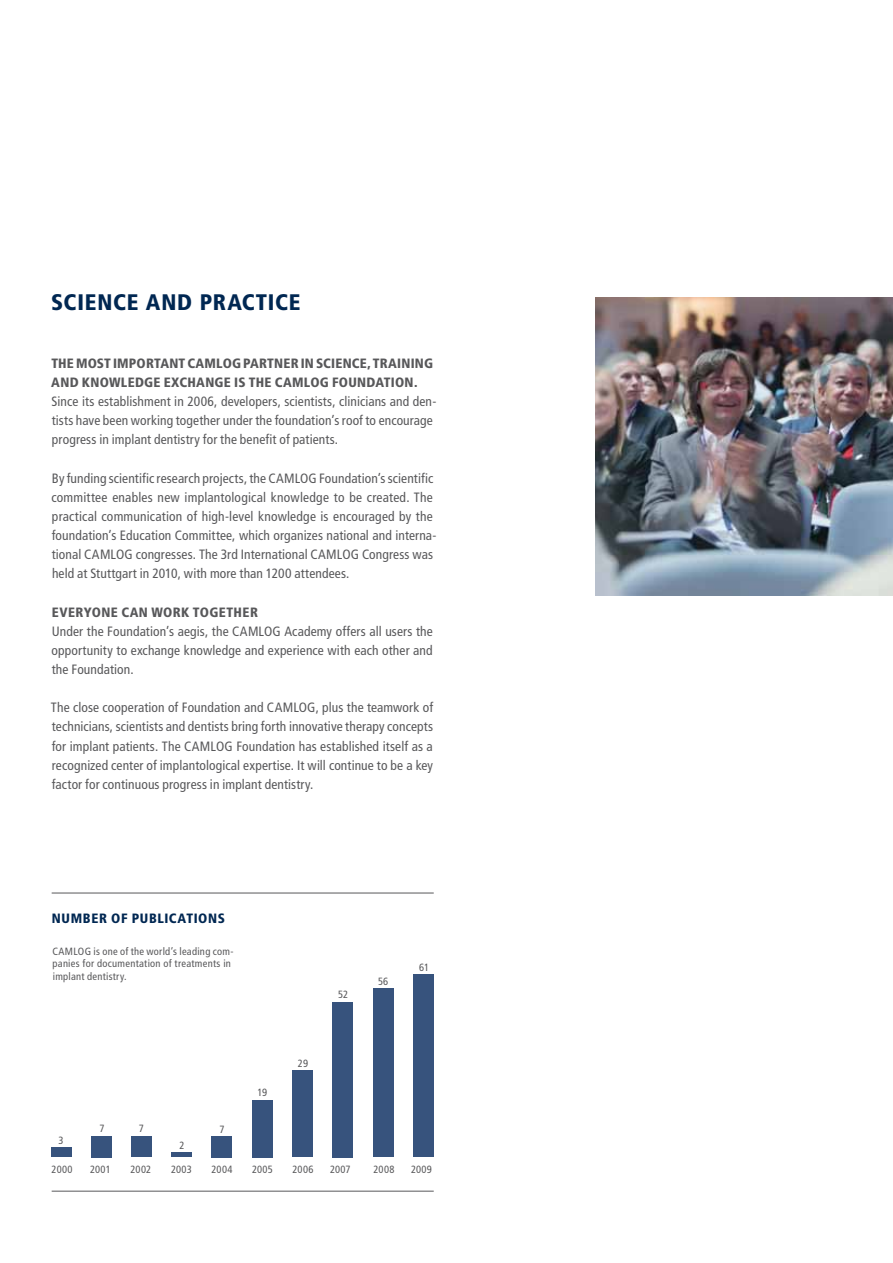
<style>
.page{position:relative;width:893px;height:1263px;background:#fff}
.page>*{position:absolute;margin:0;border:0;box-sizing:border-box;transform-origin:0 0}
.t1{font:900 condensed 22.5px "Frutiger LT Std";letter-spacing:.035em;color:#002752}
.t2{font:condensed 13.5px/19.2px "Frutiger LT Std";letter-spacing:.01em;color:#58585a}
.t3{font:900 condensed 13.5px "Frutiger LT Std";letter-spacing:.02em;color:#58585a}
.t4{font:900 condensed 13.5px "Frutiger LT Std";letter-spacing:.05em;color:#002752}
.t5{font:condensed 10.5px/12.8px "Frutiger LT Std";letter-spacing:.025em;color:#58585a}
</style>
<div class="page">
<img style="left:595px;top:298px;width:298px;height:297px">
<hr style="left:52px;top:893px;width:382px;height:1px;background:#58585a">
<hr style="left:52px;top:1191px;width:382px;height:1px;background:#58585a">
<div style="left:51px;top:1148px;width:20px;height:9px;background:#37537d"></div>
<div style="left:91px;top:1136px;width:21px;height:21px;background:#37537d"></div>
<div style="left:131px;top:1136px;width:21px;height:21px;background:#37537d"></div>
<div style="left:172px;top:1152px;width:20px;height:5px;background:#37537d"></div>
<div style="left:212px;top:1136px;width:20px;height:21px;background:#37537d"></div>
<div style="left:252px;top:1100px;width:20px;height:57px;background:#37537d"></div>
<div style="left:293px;top:1070px;width:20px;height:87px;background:#37537d"></div>
<div style="left:333px;top:1002px;width:20px;height:155px;background:#37537d"></div>
<div style="left:373px;top:989px;width:20px;height:168px;background:#37537d"></div>
<div style="left:413px;top:974px;width:20px;height:183px;background:#37537d"></div>
<h1 class="t1" style="left:51px;top:289px;width:251px">SCIENCE AND PRACTICE</h1>
<p class="t3" style="left:51px;top:355px;width:45px">THE MOST</p>
<p class="t3" style="left:113px;top:355px;width:25px">IMPORT</p>
<p class="t3" style="left:160px;top:355px;width:46px">ANT CAML</p>
<p class="t3" style="left:223px;top:355px;width:46px">OG PARTNER</p>
<p class="t3" style="left:301px;top:355px;width:24px">IN SCIENCE</p>
<p class="t3" style="left:367px;top:355px;width:38px">, TRAININ</p>
<p class="t3" style="left:424px;top:355px;width:11px">G</p>
<p class="t3" style="left:51px;top:374px;width:42px">AND KNOW</p>
<p class="t3" style="left:121px;top:374px;width:52px">LEDGE EXCH</p>
<p class="t3" style="left:196px;top:374px;width:61px">ANGE IS THE</p>
<p class="t3" style="left:275px;top:374px;width:19px">CAML</p>
<p class="t3" style="left:310px;top:374px;width:39px">OG FOUND</p>
<p class="t3" style="left:375px;top:374px;width:17px">ATION</p>
<p class="t3" style="left:414px;top:374px;width:5px">.</p>
<p class="t2" style="left:52px;top:392px;width:386px">Since its establishment in 2006, developers, scientists, clinicians and den&shy;tists have been working together under the foundation’s roof to encourage progress in implant dentistry for the benefit of patients.</p>
<p class="t2" style="left:52px;top:468px;width:386px">By funding scientific research projects, the CAMLOG Foundation’s scientific committee enables new implantological knowledge to be created. The practical communication of high-level knowledge is encouraged by the foundation’s Education Committee, which organizes national and interna&shy;tional CAMLOG congresses. The 3rd International CAMLOG Congress was held at Stuttgart in 2010, with more than 1200 attendees.</p>
<p class="t3" style="left:52px;top:604px;width:26px">EVERYONE</p>
<p class="t3" style="left:121px;top:604px;width:52px">CAN WORK</p>
<p class="t3" style="left:193px;top:604px;width:35px">TOGETHER</p>
<p class="t2" style="left:52px;top:621px;width:383px;text-align:justify">Under the Foundation’s aegis, the CAMLOG Academy offers all users the opportunity to exchange knowledge and experience with each other and the Foundation.</p>
<p class="t2" style="left:51px;top:698px;width:384px;text-align:justify">The close cooperation of Foundation and CAMLOG, plus the teamwork of technicians, scientists and dentists bring forth innovative therapy concepts for implant patients. The CAMLOG Foundation has established itself as a recognized center of implantological expertise. It will continue to be a key factor for continuous progress in implant dentistry.</p>
<p class="t4" style="left:52px;top:910px;width:144px">NUMBER OF PUBLICATIONS</p>
<p class="t5" style="left:52px;top:945px;width:183px">CAMLOG is one of the world’s leading com&shy;panies for documentation of treatments in implant dentistry.</p>
<p class="t5" style="left:59px;top:1134px;width:7px">3</p>
<p class="t5" style="left:99px;top:1122px;width:7px">7</p>
<p class="t5" style="left:139px;top:1122px;width:7px">7</p>
<p class="t5" style="left:180px;top:1139px;width:7px">2</p>
<p class="t5" style="left:219px;top:1123px;width:7px">7</p>
<p class="t5" style="left:257px;top:1086px;width:11px">19</p>
<p class="t5" style="left:298px;top:1057px;width:12px">29</p>
<p class="t5" style="left:338px;top:988px;width:12px">52</p>
<p class="t5" style="left:378px;top:975px;width:12px">56</p>
<p class="t5" style="left:419px;top:960px;width:12px">61</p>
<p class="t5" style="left:52px;top:1162px;width:23px">2000</p>
<p class="t5" style="left:90px;top:1162px;width:22px">2001</p>
<p class="t5" style="left:131px;top:1162px;width:22px">2002</p>
<p class="t5" style="left:171px;top:1162px;width:22px">2003</p>
<p class="t5" style="left:212px;top:1162px;width:23px">2004</p>
<p class="t5" style="left:252px;top:1162px;width:22px">2005</p>
<p class="t5" style="left:293px;top:1162px;width:23px">2006</p>
<p class="t5" style="left:330px;top:1162px;width:22px">2007</p>
<p class="t5" style="left:374px;top:1162px;width:22px">2008</p>
<p class="t5" style="left:411px;top:1162px;width:22px">2009</p>
</div>
